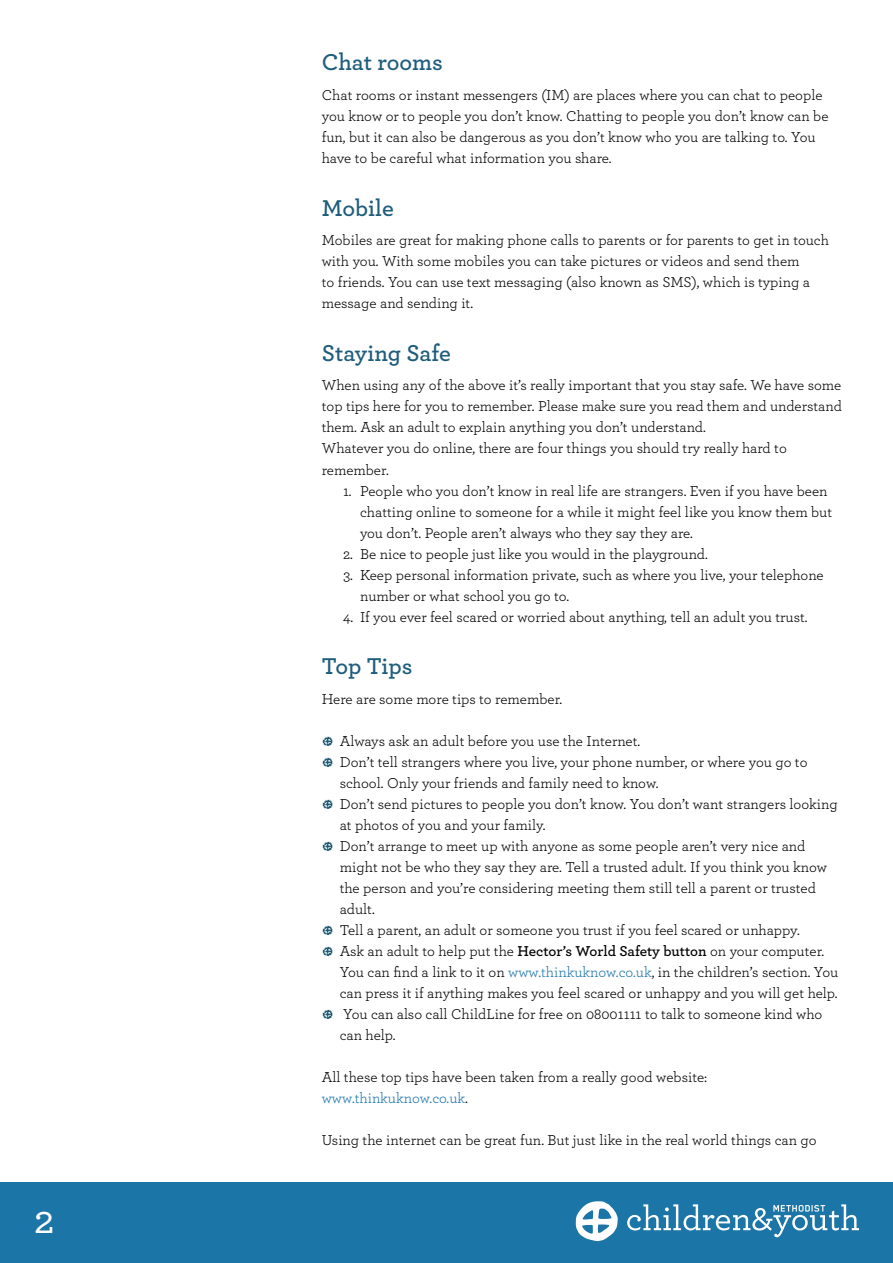
<style>
.page{position:relative;width:893px;height:1263px;background:#fff}
.page>*{position:absolute;margin:0;border:0;box-sizing:border-box;transform-origin:0 0}
.t1{font:500 41.4px "Archer";color:#fff}
.t2{font:600 24px "Archer";color:#1e5d7c}
.t3{font:15px/21px "Archer";color:#000}
.s1{font-weight:600}
.s2{color:#1c75a7}
</style>
<div class="page">
<div style="left:0;top:1182px;width:893px;height:81px;background:#1c75a7"></div>
<svg style="left:627px;top:1204px;width:232px;height:33px"></svg>
<svg style="left:575px;top:1201px;width:43px;height:40px"></svg>
<svg style="left:322px;top:736px;width:11px;height:10px"></svg>
<svg style="left:322px;top:757px;width:11px;height:10px"></svg>
<svg style="left:322px;top:799px;width:11px;height:10px"></svg>
<svg style="left:322px;top:841px;width:11px;height:10px"></svg>
<svg style="left:322px;top:925px;width:11px;height:10px"></svg>
<svg style="left:322px;top:946px;width:11px;height:10px"></svg>
<svg style="left:322px;top:1009px;width:11px;height:10px"></svg>
<h1 class="t1" style="left:34px;top:1190px;width:22px">2</h1>
<h2 class="t2" style="left:322px;top:44px;width:123px">Chat rooms</h2>
<p class="t3" style="left:322px;top:84px;width:508px">Chat rooms or instant messengers (IM) are places where you can chat to people you know or to people you don’t know. Chatting to people you don’t know can be fun, but it can also be dangerous as you don’t know who you are talking to. You have to be careful what information you share.</p>
<h2 class="t2" style="left:322px;top:190px;width:74px">Mobile</h2>
<p class="t3" style="left:322px;top:229px;width:509px">Mobiles are great for making phone calls to parents or for parents to get in touch with you. With some mobiles you can take pictures or videos and send them<br>to friends. You can use text messaging (also known as SMS), which is typing a message and sending it.</p>
<h2 class="t2" style="left:322px;top:335px;width:131px">Staying Safe</h2>
<p class="t3" style="left:322px;top:374px;width:522px">When using any of the above it’s really important that you stay safe. We have some top tips here for you to remember. Please make sure you read them and understand them. Ask an adult to explain anything you don’t understand.<br>Whatever you do online, there are four things you should try really hard to remember.</p>
<p class="t3" style="left:360px;top:479px;width:474px;text-indent:-17px">1. People who you don’t know in real life are strangers. Even if you have been chatting online to someone for a while it might feel like you know them but you don’t. People aren’t always who they say they are.</p>
<p class="t3" style="left:343px;top:542px;width:366px">2. Be nice to people just like you would in the playground.</p>
<p class="t3" style="left:360px;top:563px;width:465px;text-indent:-17px">3. Keep personal information private, such as where you live, your telephone number or what school you go to.</p>
<p class="t3" style="left:343px;top:605px;width:466px">4. If you ever feel scared or worried about anything, tell an adult you trust.</p>
<h2 class="t2" style="left:322px;top:648px;width:92px">Top Tips</h2>
<p class="t3" style="left:322px;top:688px;width:242px">Here are some more tips to remember.</p>
<p class="t3" style="left:340px;top:730px;width:500px">Always ask an adult before you use the Internet.<br>Don’t tell strangers where you live, your phone number, or where you go to school. Only your friends and family need to know.<br>Don’t send pictures to people you don’t know. You don’t want strangers looking at photos of you and your family.<br>Don’t arrange to meet up with anyone as some people aren’t very nice and might not be who they say they are. Tell a trusted adult. If you think you know the person and you’re considering meeting them still tell a parent or trusted adult.<br>Tell a parent, an adult or someone you trust if you feel scared or unhappy.<br>Ask an adult to help put the <span class="s1">Hector’s World Safety button</span> on your computer.<br>You can find a link to it on <span class="s2">www.thinkuknow.co.uk</span>, in the children’s section. You can press it if anything makes you feel scared or unhappy and you will get help.<br>You can also call ChildLine for free on 08001111 to talk to someone kind who can help.</p>
<p class="t3" style="left:322px;top:1066px;width:387px">All these top tips have been taken from a really good website: <span class="s2">www.thinkuknow.co.uk</span>.</p>
<p class="t3" style="left:322px;top:1129px;width:496px">Using the internet can be great fun. But just like in the real world things can go</p>
</div>
